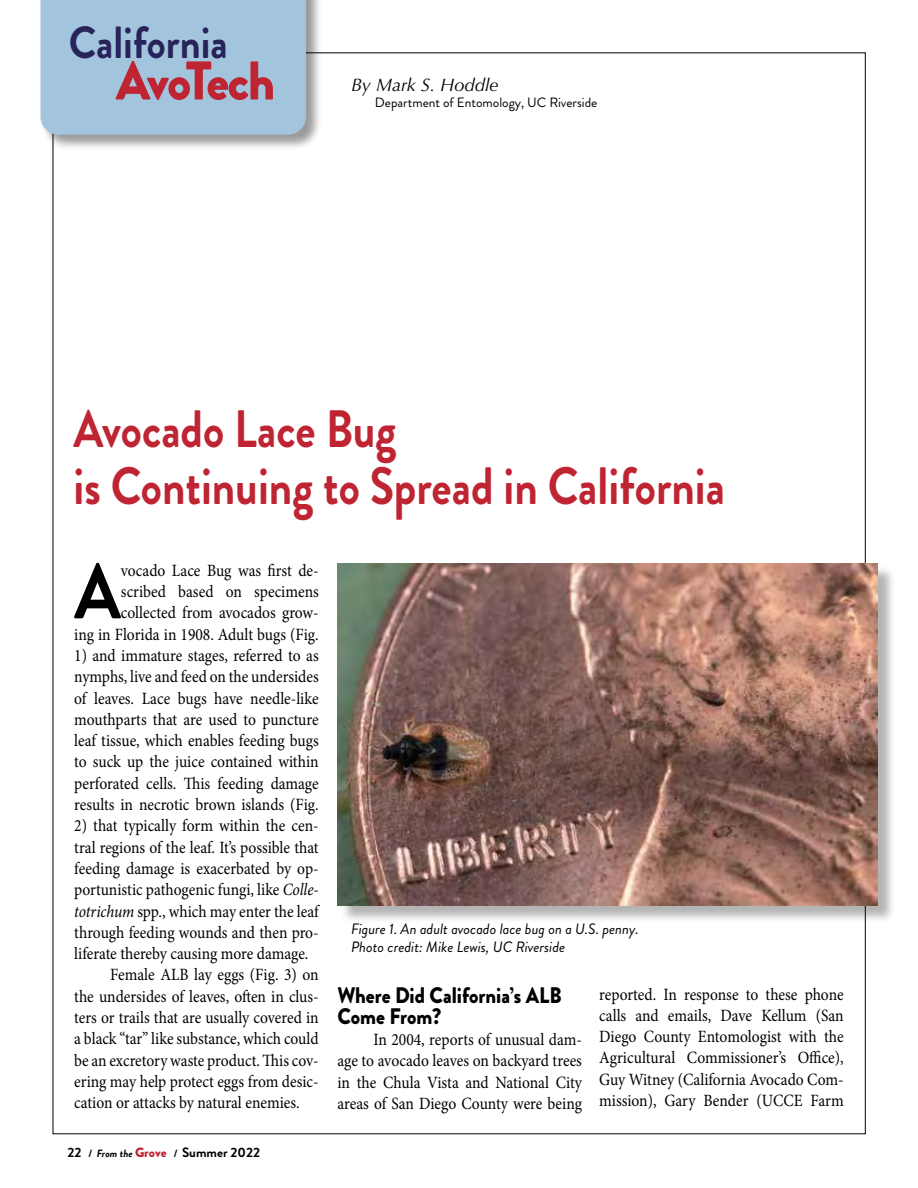
<style>
.page{position:relative;width:918px;height:1188px;background:#fff}
.page>*{position:absolute;margin:0;border:0;box-sizing:border-box;transform-origin:0 0}
.t1{font:700 78.15px "Brandon Grotesque";color:#000;scale:.9 1}
.t2{font:900 54.3px "Brandon Grotesque";letter-spacing:-.045em;color:#bf2432;scale:.95 1}
.t3{font:700 52.5px/57px "Brandon Grotesque";color:#bf2432;scale:.86 1}
.t4{font:700 45px "Brandon Grotesque";color:#27235b;scale:.9 1}
.t5{font:900 22.5px/21px "Brandon Grotesque";color:#000;scale:.9 1}
.t6{font:italic 18px "Optima";color:#000}
.t7{font:17.25px/21.3px "Minion Pro";color:#000;text-align:justify;scale:.9 1}
.t8{font:italic 15px/18px "Brandon Grotesque";color:#000}
.t9{font:13.5px "Brandon Grotesque";color:#000}
.t10{font:700 13.5px "Brandon Grotesque";color:#000}
.s1{font-style:italic}
.s2{font-size:10.5px}
.s3{font-style:italic;font-size:10.5px}
.s4{font-weight:900;color:#bf2432}
</style>
<div class="page">
<div style="left:40px;top:0;width:282px;height:151px;background:#000;opacity:.4"></div>
<div style="left:40px;top:0;width:266px;height:135px;background:#a3c4dd"></div>
<div style="left:340px;top:565px;width:556px;height:359px;background:#000;opacity:.3"></div>
<img style="left:338px;top:563px;width:540px;height:342px">
<h3 class="t4" style="left:69px;top:11px;width:178px">California</h3>
<h2 class="t2" style="left:116px;top:42px;width:169px">AvoTech</h2>
<p class="t6" style="left:351px;top:74px;width:149px">By Mark S. Hoddle</p>
<p class="t9" style="left:375px;top:93px;width:224px">Department of Entomology, UC Riverside</p>
<h3 class="t3" style="left:74px;top:401px;width:759px">Avocado Lace Bug<br>is Continuing to Spread in California</h3>
<h1 class="t1" style="left:74px;top:537px;width:53px">A</h1>
<p class="t7" style="left:74px;top:560px;width:273px;text-align:right">vocado Lace Bug was first de&shy;scribed based on specimens collected from avocados grow-<br>ing in Florida in 1908. Adult bugs (Fig.</p>
<p class="t7" style="left:74px;top:645px;width:273px">1) and immature stages, referred to as nymphs, live and feed on the undersides of leaves. Lace bugs have needle-like mouthparts that are used to puncture leaf tissue, which enables feeding bugs to suck up the juice contained within perforated cells. This feeding damage results in necrotic brown islands (Fig.</p>
<p class="t7" style="left:74px;top:815px;width:273px">2) that typically form within the cen-</p>
<p class="t7" style="left:74px;top:837px;width:273px">tral regions of the leaf. It’s possible that</p>
<p class="t7" style="left:74px;top:858px;width:273px">feeding damage is exacerbated by op-</p>
<p class="t7" style="left:74px;top:879px;width:273px">portunistic pathogenic fungi, like <span class="s1">Colle-</span></p>
<p class="t7" style="left:74px;top:900px;width:273px"><span class="s1">totrichum</span> spp., which may enter the leaf</p>
<p class="t7" style="left:74px;top:922px;width:273px">through feeding wounds and then pro-</p>
<p class="t7" style="left:74px;top:943px;width:262px">liferate thereby causing more damage.</p>
<p class="t7" style="left:110px;top:964px;width:233px">Female ALB lay eggs (Fig. 3) on</p>
<p class="t7" style="left:74px;top:986px;width:273px">the undersides of leaves, often in clus-</p>
<p class="t7" style="left:74px;top:1007px;width:273px">ters or trails that are usually covered in</p>
<p class="t7" style="left:74px;top:1028px;width:273px">a black “tar” like substance, which could</p>
<p class="t7" style="left:74px;top:1050px;width:273px">be an excretory waste product. This cov-</p>
<p class="t7" style="left:74px;top:1071px;width:273px">ering may help protect eggs from desic-</p>
<p class="t7" style="left:74px;top:1092px;width:252px">cation or attacks by natural enemies.</p>
<p class="t10" style="left:68px;top:1143px;width:194px">22 <span class="s2">/</span> <span class="s3">From the</span> <span class="s4">Grove</span> <span class="s2">/</span> Summer 2022</p>
<p class="t8" style="left:351px;top:920px;width:289px">Figure 1. An adult avocado lace bug on a U.S. penny.<br>Photo credit: Mike Lewis, UC Riverside</p>
<h3 class="t5" style="left:338px;top:985px;width:251px">Where Did California’s ALB<br>Come From?</h3>
<p class="t7" style="left:337px;top:1029px;width:273px;text-indent:36px">In 2004, reports of unusual dam&shy;age to avocado leaves on backyard trees in the Chula Vista and National City areas of San Diego County were being</p>
<p class="t7" style="left:599px;top:983px;width:273px">reported. In response to these phone calls and emails, Dave Kellum (San Diego County Entomologist with the Agricultural Commissioner’s Office), Guy Witney (California Avocado Com&shy;mission), Gary Bender (UCCE Farm</p>
</div>
